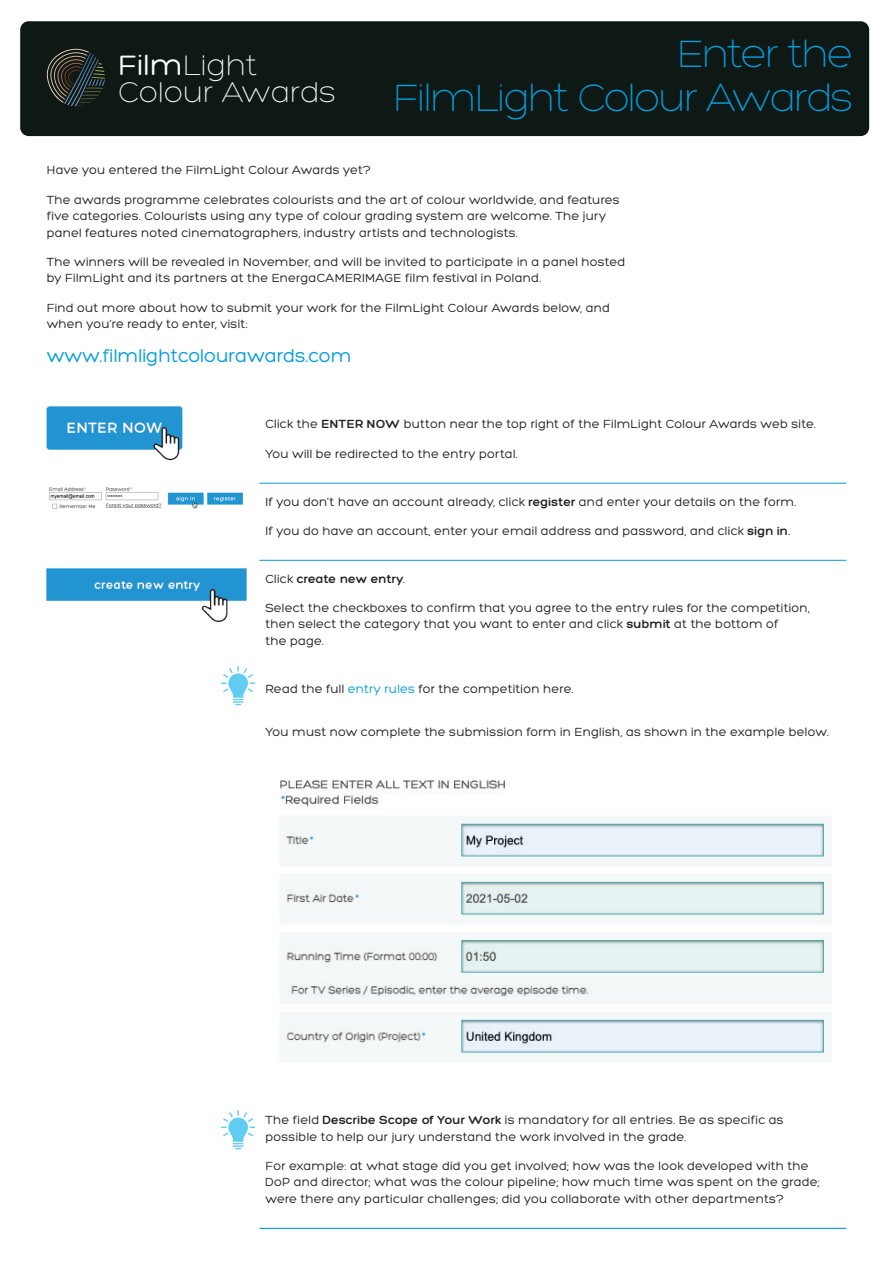
<style>
.page{position:relative;width:893px;height:1263px;background:#fff}
.page>*{position:absolute;margin:0;border:0;box-sizing:border-box;transform-origin:0 0}
.t1{font:300 42px/43.5px "Hero";letter-spacing:-.04em;color:#069ddc;text-align:right}
.t2{font:300 30.45px/26.5px "Hero";color:#fff}
.t3{font:19.5px "Hero";color:#069ddc}
.t4{font:12.75px/16.5px "Hero";letter-spacing:.015em;color:#231f20}
.t5{font:700 12.75px "Hero";color:#231f20}
.s1{font-weight:400}
.s2{font-weight:700}
.s3{color:#069ddc}
</style>
<div class="page">
<hr style="left:259px;top:560px;width:587px;height:1px;background:#069ddc">
<hr style="left:259px;top:1228px;width:587px;height:1px;background:#069ddc">
<hr style="left:259px;top:483px;width:587px;height:1px;background:#069ddc">
<img style="left:47px;top:406px;width:136px;height:54px">
<img style="left:49px;top:487px;width:194px;height:22px">
<img style="left:47px;top:569px;width:200px;height:54px">
<svg style="left:221px;top:666px;width:34px;height:39px"></svg>
<img style="left:280px;top:779px;width:552px;height:283px">
<svg style="left:221px;top:1110px;width:34px;height:39px"></svg>
<div style="left:20px;top:21px;width:849px;height:115px;background:#0e1916;border-radius:9px"></div>
<svg style="left:46px;top:49px;width:59px;height:57px"></svg>
<h2 class="t2" style="left:118px;top:53px;width:219px"><span class="s1">Film</span>Light<br>Colour Awards</h2>
<h1 class="t1" style="left:393px;top:33px;width:462px">Enter the<br>FilmLight Colour Awards</h1>
<p class="t4" style="left:47px;top:162px;width:326px">Have you entered the FilmLight Colour Awards yet?</p>
<p class="t4" style="left:47px;top:191px;width:574px">The awards programme celebrates colourists and the art of colour worldwide, and features five categories. Colourists using any type of colour grading system are welcome. The jury panel features noted cinematographers, industry artists and technologists.</p>
<p class="t4" style="left:47px;top:254px;width:580px">The winners will be revealed in November, and will be invited to participate in a panel hosted by FilmLight and its partners at the EnergaCAMERIMAGE film festival in Poland.</p>
<p class="t4" style="left:47px;top:299px;width:565px">Find out more about how to submit your work for the FilmLight Colour Awards below, and when you’re ready to enter, visit:</p>
<h3 class="t3" style="left:47px;top:346px;width:306px">www.filmlightcolourawards.com</h3>
<p class="t4" style="left:265px;top:416px;width:552px">Click the <span class="s2">ENTER NOW</span> button near the top right of the FilmLight Colour Awards web site.</p>
<p class="t4" style="left:265px;top:445px;width:254px">You will be redirected to the entry portal.</p>
<p class="t4" style="left:265px;top:493px;width:532px">If you don’t have an account already, click <span class="s2">register</span> and enter your details on the form.</p>
<p class="t4" style="left:265px;top:522px;width:526px">If you do have an account, enter your email address and password, and click <span class="s2">sign in</span>.</p>
<p class="t5" style="left:265px;top:572px;width:141px"><span class="s1">Click</span> create new entry<span class="s1">.</span></p>
<p class="t4" style="left:265px;top:600px;width:546px">Select the checkboxes to confirm that you agree to the entry rules for the competition, then select the category that you want to enter and click <span class="s2">submit</span> at the bottom of<br>the page.</p>
<p class="t4" style="left:265px;top:680px;width:310px">Read the full <span class="s3">entry rules</span> for the competition here.</p>
<p class="t4" style="left:265px;top:724px;width:565px">You must now complete the submission form in English, as shown in the example below.</p>
<p class="t4" style="left:265px;top:1112px;width:520px">The field <span class="s2">Describe Scope of Your Work</span> is mandatory for all entries. Be as specific as possible to help our jury understand the work involved in the grade.</p>
<p class="t4" style="left:265px;top:1157px;width:556px">For example: at what stage did you get involved; how was the look developed with the<br>DoP and director; what was the colour pipeline; how much time was spent on the grade; were there any particular challenges; did you collaborate with other departments?</p>
</div>
